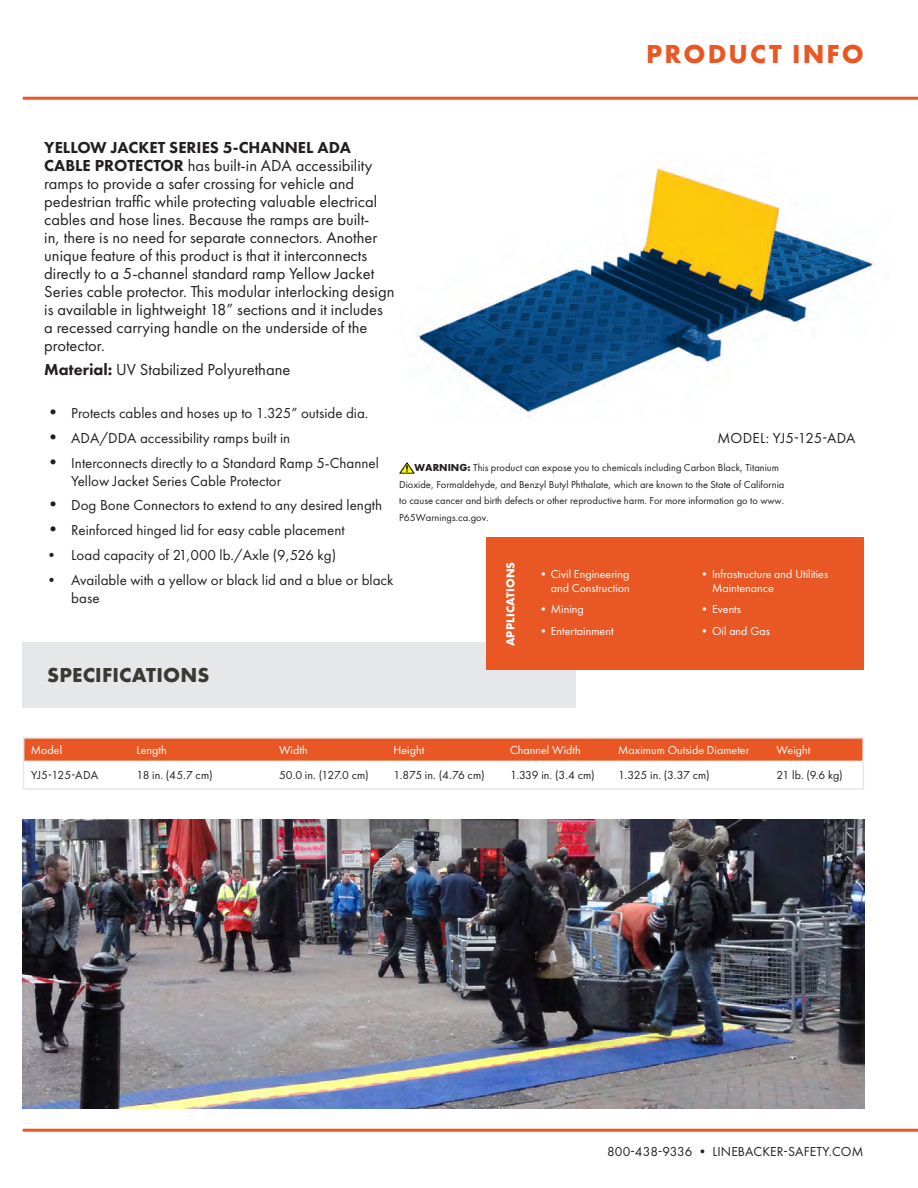
<style>
.page{position:relative;width:918px;height:1188px;background:#fff}
.page>*{position:absolute;margin:0;border:0;box-sizing:border-box;transform-origin:0 0}
.t1{font:700 27px "Futura New";letter-spacing:.08em;color:#e95824}
.t2{font:700 21px "Futura New";letter-spacing:.01em;color:#3c3833}
.t3{font:16.5px/18px "Futura New";color:#231f20}
.t4{font:15px/18px "Futura New";color:#231f20}
.t5{font:13.5px "Futura New";letter-spacing:.01em;color:#231f20}
.t6{font:12px/14.4px "Futura New";color:#fff;text-align:right}
.t7{font:12px "Futura New";color:#231f20}
.t8{font:700 12px "Futura New";letter-spacing:.01em;color:#fff}
.NEW_Bullet_List{font:10.5px/16.5px "Futura New";color:#231f20}
.s1{font-weight:800}
.s2{font-size:18px}
.s3{font-weight:700}
</style>
<div class="page">
<hr style="left:23px;top:97px;width:895px;height:3px;background:#e95824">
<hr style="left:23px;top:1129px;width:895px;height:3px;background:#e95824">
<div style="left:23px;top:642px;width:553px;height:65px;background:#e6e7e9"></div>
<div style="left:486px;top:538px;width:378px;height:132px;background:#e95824"></div>
<img style="left:416px;top:168px;width:458px;height:249px">
<div style="left:26px;top:740px;width:835px;height:21px;background:#e95824"></div>
<div style="left:23px;top:737px;width:841px;height:53px;border:2px solid #e6e7e9"></div>
<img style="left:23px;top:819px;width:841px;height:289px">
<img style="left:399px;top:462px;width:16px;height:12px">
<p class="t1" style="left:646px;top:37px;width:219px">PRODUCT INFO</p>
<p class="t3" style="left:44px;top:138px;width:352px"><span class="s1">YELLOW JACKET SERIES 5-CHANNEL ADA CABLE PROTECTOR</span> has built-in ADA accessibility ramps to provide a safer crossing for vehicle and pedestrian traffic while protecting valuable electrical cables and hose lines. Because the ramps are built-<br>in, there is no need for separate connectors. Another unique feature of this product is that it interconnects directly to a 5-channel standard ramp Yellow Jacket Series cable protector. This modular interlocking design is available in lightweight 18” sections and it includes a recessed carrying handle on the underside of the protector.</p>
<p class="t3" style="left:44px;top:361px;width:248px"><span class="s1">Material:</span> UV Stabilized Polyurethane</p>
<p class="t4" style="left:44px;top:404px;width:326px"><span class="s2">•</span> Protects cables and hoses up to 1.325” outside dia.</p>
<p class="t4" style="left:44px;top:429px;width:247px"><span class="s2">•</span> ADA/DDA accessibility ramps built in</p>
<p class="t4" style="left:71px;top:454px;width:309px;text-indent:-27px"><span class="s2">•</span> Interconnects directly to a Standard Ramp 5-Channel<br>Yellow Jacket Series Cable Protector</p>
<p class="t4" style="left:44px;top:496px;width:339px"><span class="s2">•</span> Dog Bone Connectors to extend to any desired length</p>
<p class="t4" style="left:44px;top:521px;width:302px"><span class="s2">•</span> Reinforced hinged lid for easy cable placement</p>
<p class="t4" style="left:44px;top:546px;width:293px">• Load capacity of 21,000 lb./Axle (9,526 kg)</p>
<p class="t4" style="left:71px;top:571px;width:324px;text-indent:-27px">• Available with a yellow or black lid and a blue or black base</p>
<p class="t4" style="left:718px;top:429px;width:139px">MODEL: YJ5-125-ADA</p>
<p class="NEW_Bullet_List" style="left:399px;top:459px;width:387px;text-indent:15px"><span class="s3">WARNING:</span> This product can expose you to chemicals including Carbon Black, Titanium Dioxide, Formaldehyde, and Benzyl Butyl Phthalate, which are known to the State of California to cause cancer and birth defects or other reproductive harm. For more information go to www.<br>P65Warnings.ca.gov.</p>
<p class="t8" style="left:503px;top:646px;width:86px;rotate:-90deg">APPLICATIONS</p>
<p class="t6" style="left:712px;top:567px;width:118px;text-align:left;text-indent:-14px">•Infrastructure and Utilities<br>Maintenance</p>
<p class="t6" style="left:699px;top:602px;width:44px">•Events</p>
<p class="t6" style="left:699px;top:623px;width:73px">•Oil and Gas</p>
<p class="t6" style="left:537px;top:567px;width:94px">•Civil Engineering and Construction</p>
<p class="t6" style="left:537px;top:602px;width:48px">•Mining</p>
<p class="t6" style="left:537px;top:623px;width:78px">•Entertainment</p>
<p class="t2" style="left:47px;top:662px;width:164px">SPECIFICATIONS</p>
<p class="t6" style="left:31px;top:743px;width:33px">Model</p>
<p class="t6" style="left:137px;top:743px;width:32px">Length</p>
<p class="t6" style="left:279px;top:743px;width:30px">Width</p>
<p class="t6" style="left:394px;top:743px;width:32px">Height</p>
<p class="t6" style="left:510px;top:743px;width:72px">Channel Width</p>
<p class="t6" style="left:618px;top:743px;width:133px">Maximum Outside Diameter</p>
<p class="t6" style="left:777px;top:743px;width:35px">Weight</p>
<p class="t7" style="left:31px;top:768px;width:69px">YJ5-125-ADA</p>
<p class="t7" style="left:137px;top:768px;width:78px">18 in. (45.7 cm)</p>
<p class="t7" style="left:279px;top:768px;width:91px">50.0 in. (127.0 cm)</p>
<p class="t7" style="left:394px;top:768px;width:92px">1.875 in. (4.76 cm)</p>
<p class="t7" style="left:510px;top:768px;width:86px">1.339 in. (3.4 cm)</p>
<p class="t7" style="left:618px;top:768px;width:93px">1.325 in. (3.37 cm)</p>
<p class="t7" style="left:777px;top:768px;width:68px">21 lb. (9.6 kg)</p>
<p class="t5" style="left:607px;top:1144px;width:258px">800-438-9336 • LINEBACKER-SAFETY.COM</p>
</div>
